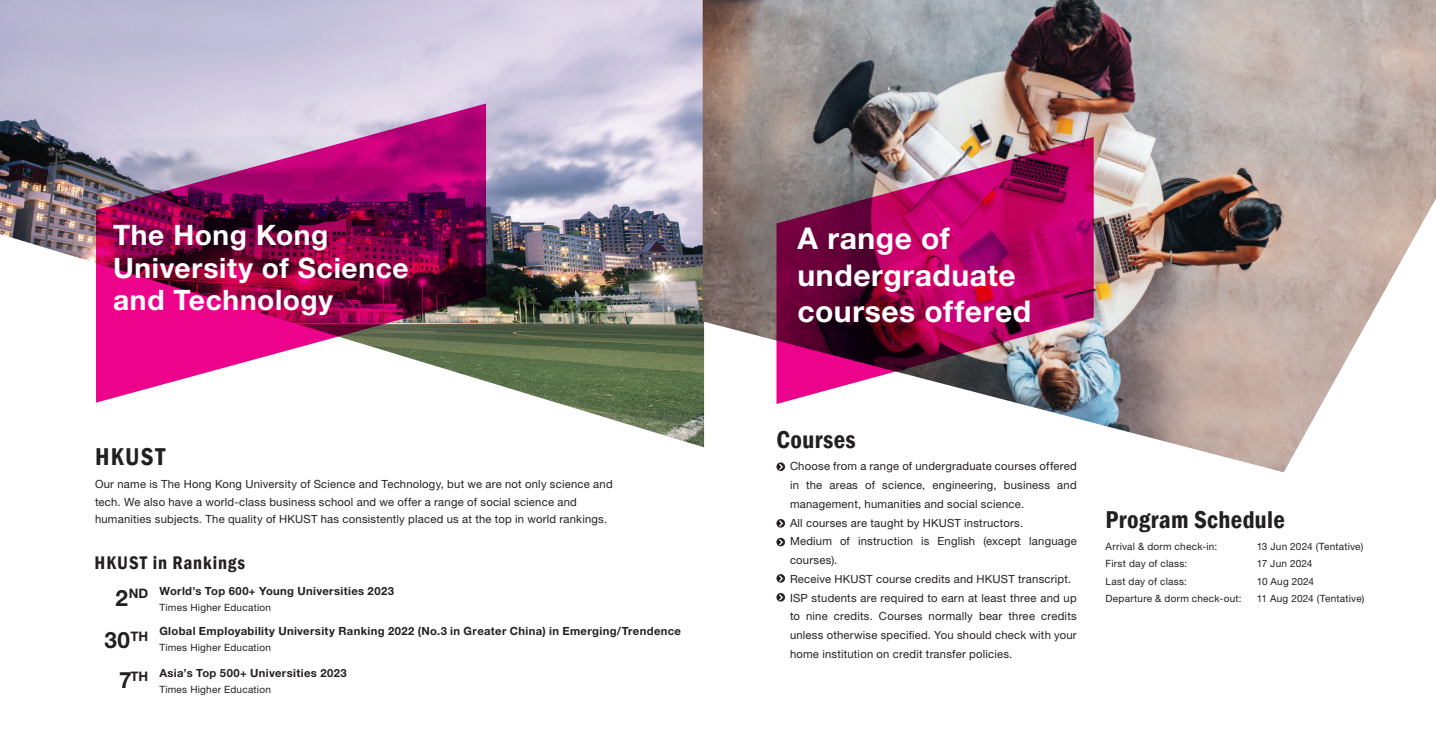
<style>
.page{position:relative;width:1436px;height:745px;background:#fff}
.page>*{position:absolute;margin:0;border:0;box-sizing:border-box;transform-origin:0 0}
.t1{font:700 30px/36.2px "Helvetica Neue LT Pro";letter-spacing:.02em;color:#fff}
.t2{font:700 28.12px/32.5px "Helvetica Neue LT Pro";letter-spacing:.025em;color:#fff}
.t3{font:600 condensed 25px "Franklin Gothic";letter-spacing:.015em;color:#231f20}
.t4{font:700 22.5px "Helvetica Neue LT Pro";color:#231f20}
.t5{font:600 condensed 18.75px "Franklin Gothic";letter-spacing:.05em;color:#231f20}
.t6{font:700 13.12px "Helvetica Neue LT Pro";color:#231f20}
.t7{font:11.25px/18.8px "Helvetica Neue LT Pro";letter-spacing:.02em;color:#231f20}
.t8{font:700 11.25px "Helvetica Neue LT Pro";letter-spacing:.03em;color:#231f20}
.t9{font:10px "Helvetica Neue LT Pro";letter-spacing:.025em;color:#231f20}
.s1{font-size:22.5px}
</style>
<div class="page">
<img style="left:0;top:0;width:702px;height:447px">
<svg style="left:96px;top:103px;width:390px;height:299px;background:#ac4983"></svg>
<img style="left:702px;top:0;width:733px;height:472px">
<img style="left:776px;top:137px;width:317px;height:267px">
<svg style="left:776px;top:462px;width:9px;height:8px"></svg>
<svg style="left:776px;top:519px;width:9px;height:8px"></svg>
<svg style="left:776px;top:537px;width:9px;height:9px"></svg>
<svg style="left:776px;top:593px;width:9px;height:8px"></svg>
<svg style="left:776px;top:574px;width:9px;height:8px"></svg>
<h2 class="t2" style="left:113px;top:218px;width:297px">The Hong Kong<br>University of Science and Technology</h2>
<h3 class="t3" style="left:95px;top:439px;width:72px">HKUST</h3>
<p class="t7" style="left:95px;top:475px;width:519px;line-height:17.5px">Our name is The Hong Kong University of Science and Technology, but we are not only science and tech. We also have a world-class business school and we offer a range of social science and humanities subjects. The quality of HKUST has consistently placed us at the top in world rankings.</p>
<h3 class="t5" style="left:95px;top:549px;width:152px">HKUST in Rankings</h3>
<p class="t8" style="left:159px;top:583px;width:236px">World’s Top 600+ Young Universities 2023</p>
<p class="t9" style="left:159px;top:601px;width:113px">Times Higher Education</p>
<p class="t8" style="left:159px;top:623px;width:523px">Global Employability University Ranking 2022 (No.3 in Greater China) in Emerging/Trendence</p>
<p class="t9" style="left:159px;top:641px;width:113px">Times Higher Education</p>
<p class="t8" style="left:159px;top:665px;width:189px">Asia’s Top 500+ Universities 2023</p>
<p class="t9" style="left:159px;top:682px;width:113px">Times Higher Education</p>
<p class="t6" style="left:115px;top:585px;width:34px"><span class="s1">2</span>ND</p>
<h3 class="t4" style="left:104px;top:625px;width:45px">30<sup>TH</sup></h3>
<p class="t6" style="left:119px;top:667px;width:31px"><span class="s1">7</span>TH</p>
<h1 class="t1" style="left:797px;top:220px;width:235px">A range of undergraduate courses offered</h1>
<h3 class="t3" style="left:776px;top:423px;width:81px">Courses</h3>
<p class="t7" style="left:789px;top:456px;width:288px">Choose from a range of undergraduate courses offered in the areas of science, engineering, business and management, humanities and social science.<br>All courses are taught by HKUST instructors.<br>Medium of instruction is English (except language courses).<br>Receive HKUST course credits and HKUST transcript.<br>ISP students are required to earn at least three and up to nine credits. Courses normally bear three credits unless otherwise specified. You should check with your home institution on credit transfer policies.</p>
<h3 class="t3" style="left:1105px;top:503px;width:181px">Program Schedule</h3>
<p class="t9" style="left:1105px;top:539px;width:113px">Arrival &amp; dorm check-in:</p>
<p class="t9" style="left:1256px;top:539px;width:108px">13 Jun 2024 (Tentative)</p>
<p class="t9" style="left:1105px;top:557px;width:83px">First day of class:</p>
<p class="t9" style="left:1256px;top:557px;width:57px">17 Jun 2024</p>
<p class="t9" style="left:1105px;top:574px;width:83px">Last day of class:</p>
<p class="t9" style="left:1256px;top:574px;width:59px">10 Aug 2024</p>
<p class="t9" style="left:1105px;top:592px;width:137px">Departure &amp; dorm check-out:</p>
<p class="t9" style="left:1256px;top:592px;width:109px">11 Aug 2024 (Tentative)</p>
</div>
